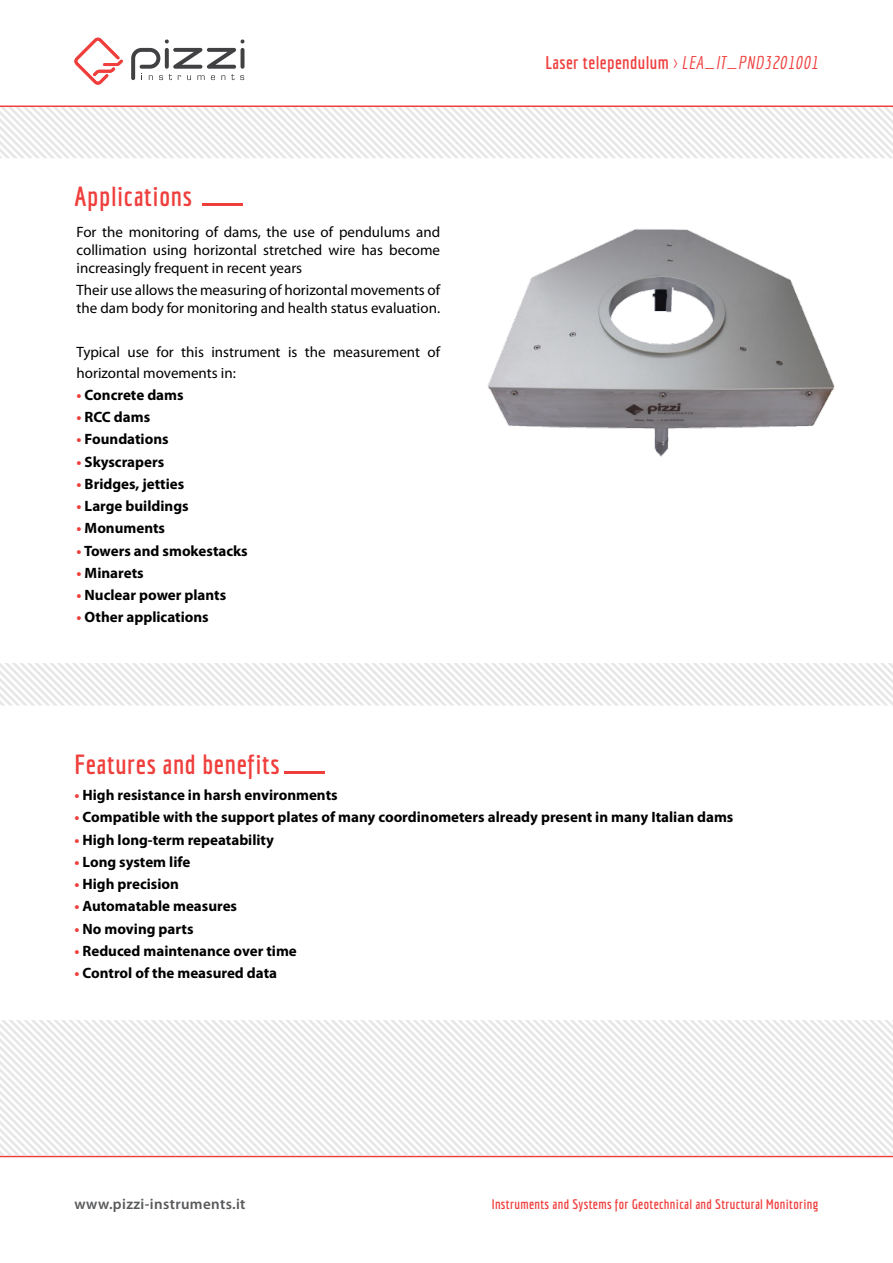
<style>
.page{position:relative;width:893px;height:1263px;background:#fff}
.page>*{position:absolute;margin:0;border:0;box-sizing:border-box;transform-origin:0 0}
.t1{font:700 27px "Economica";letter-spacing:.025em;color:#ef3f3d}
.t2{font:700 18px "Economica";letter-spacing:.025em;color:#ef3f3d}
.t3{font:700 15px "Myriad Pro";color:#000}
.t4{font:15px/18px "Myriad Pro";color:#000}
.t5{font:600 15px "Myriad Pro";letter-spacing:.025em;color:#58595b}
.t6{font:700 13.5px "Economica";letter-spacing:.025em;color:#ef3f3d}
.s1{color:#ef3f3d}
.s2{font-weight:400}
.s3{font-weight:400;font-style:italic}
</style>
<div class="page">
<svg style="left:0;top:37px;width:893px;height:70px"></svg>
<svg style="left:0;top:1156px;width:893px;height:2px;background:#f48583"></svg>
<svg style="left:131px;top:39px;width:113px;height:41px"></svg>
<svg style="left:74px;top:38px;width:49px;height:47px"></svg>
<svg style="left:0;top:107px;width:893px;height:51px"></svg>
<svg style="left:0;top:1020px;width:893px;height:136px"></svg>
<svg style="left:0;top:663px;width:893px;height:43px"></svg>
<img style="left:487px;top:229px;width:348px;height:228px">
<h1 class="t1" style="left:74px;top:180px;width:173px">Applications _</h1>
<p class="t4" style="left:77px;top:223px;width:365px;text-align:justify">For the monitoring of dams, the use of pendulums and collimation using horizontal stretched wire has become increasingly frequent in recent years</p>
<p class="t4" style="left:77px;top:281px;width:365px">Their use allows the measuring of horizontal movements of the dam body for monitoring and health status evaluation.</p>
<p class="t4" style="left:77px;top:343px;width:365px;line-height:20.2px">Typical use for this instrument is the measurement of horizontal movements in:</p>
<p class="t3" style="left:77px;top:386px;width:109px"><span class="s1">•</span> Concrete dams</p>
<p class="t3" style="left:77px;top:409px;width:75px"><span class="s1">•</span> RCC dams</p>
<p class="t3" style="left:77px;top:431px;width:94px"><span class="s1">•</span> Foundations</p>
<p class="t3" style="left:77px;top:453px;width:89px"><span class="s1">•</span> Skyscrapers</p>
<p class="t3" style="left:77px;top:475px;width:109px"><span class="s1">•</span> Bridges, jetties</p>
<p class="t3" style="left:77px;top:498px;width:114px"><span class="s1">•</span> Large buildings</p>
<p class="t3" style="left:77px;top:520px;width:90px"><span class="s1">•</span> Monuments</p>
<p class="t3" style="left:77px;top:542px;width:173px"><span class="s1">•</span> Towers and smokestacks</p>
<p class="t3" style="left:77px;top:564px;width:69px"><span class="s1">•</span> Minarets</p>
<p class="t3" style="left:77px;top:587px;width:151px"><span class="s1">•</span> Nuclear power plants</p>
<p class="t3" style="left:77px;top:609px;width:134px"><span class="s1">•</span> Other applications</p>
<p class="t2" style="left:545px;top:52px;width:275px">Laser telependulum <span class="s2">&gt;</span> <span class="s3">LEA_IT_PND3201001</span></p>
<h1 class="t1" style="left:74px;top:749px;width:255px">Features and benefits_</h1>
<p class="t3" style="left:74px;top:787px;width:265px"><span class="s1">•</span> High resistance in harsh environments</p>
<p class="t3" style="left:74px;top:809px;width:660px"><span class="s1">•</span> Compatible with the support plates of many coordinometers already present in many Italian dams</p>
<p class="t3" style="left:74px;top:831px;width:201px"><span class="s1">•</span> High long-term repeatability</p>
<p class="t3" style="left:74px;top:853px;width:117px"><span class="s1">•</span> Long system life</p>
<p class="t3" style="left:74px;top:876px;width:106px"><span class="s1">•</span> High precision</p>
<p class="t3" style="left:74px;top:898px;width:164px"><span class="s1">•</span> Automatable measures</p>
<p class="t3" style="left:74px;top:920px;width:121px"><span class="s1">•</span> No moving parts</p>
<p class="t3" style="left:74px;top:942px;width:224px"><span class="s1">•</span> Reduced maintenance over time</p>
<p class="t3" style="left:74px;top:964px;width:204px"><span class="s1">•</span> Control of the measured data</p>
<p class="t5" style="left:74px;top:1196px;width:173px">www.pizzi-instruments.it</p>
<p class="t6" style="left:492px;top:1196px;width:328px">Instruments and Systems for Geotechnical and Structural Monitoring</p>
</div>
